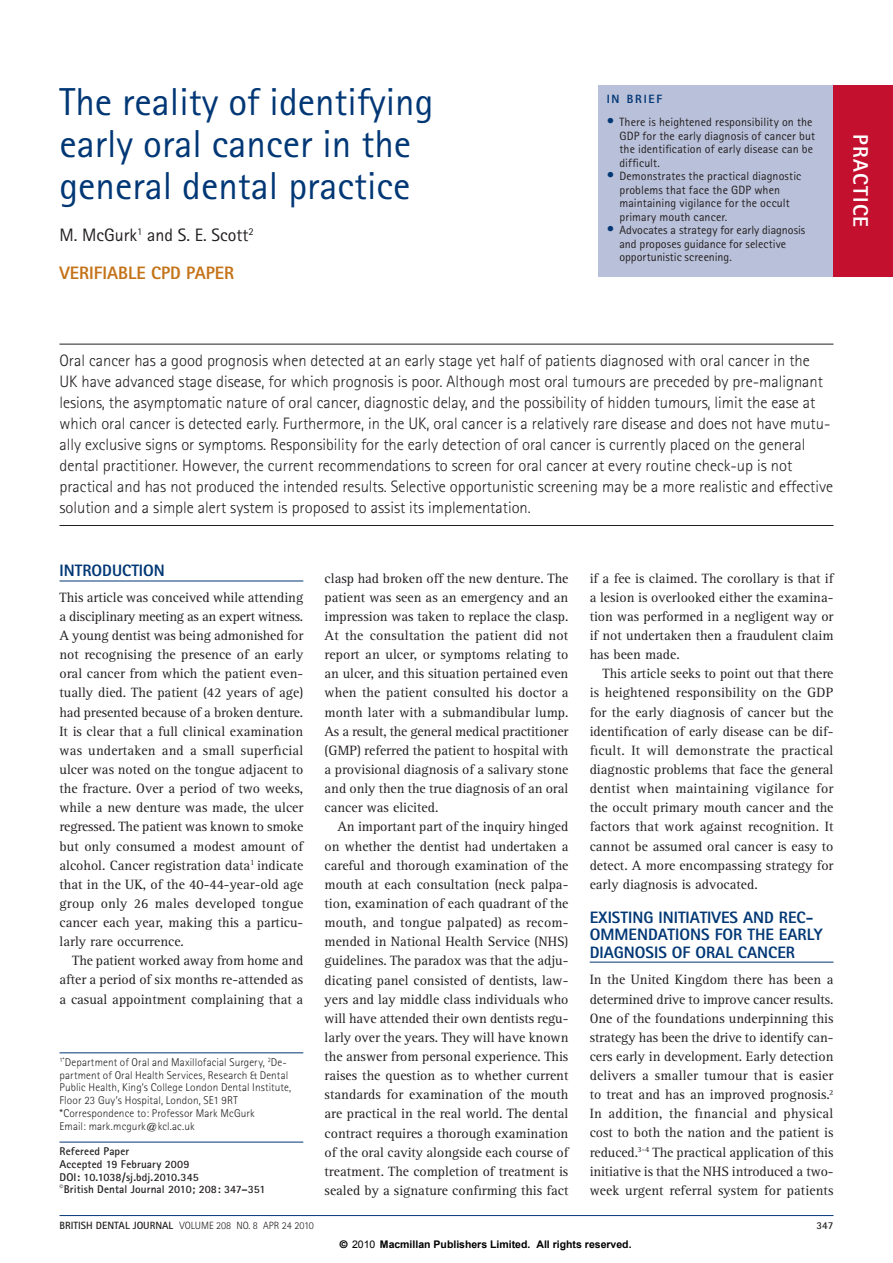
<style>
.page{position:relative;width:893px;height:1263px;background:#fff}
.page>*{position:absolute;margin:0;border:0;box-sizing:border-box;transform-origin:0 0}
.t1{font:39px/42px "Rotis Sans Serif";color:#013775}
.t2{font:800 21px "Rotis Sans Serif";letter-spacing:.055em;color:#fff}
.t3{font:18px/38px "Rotis Sans Serif";color:#231f20}
.t4{font:300 16.5px/21px "Rotis Sans Serif";color:#231f20}
.t5{font:800 16.5px/17.2px "Rotis Sans Serif";color:#013775}
.t6{font:13.95px/19.2px "Rotis Serif";color:#231f20;text-align:justify}
.t7{font:12px/13.5px "Rotis Sans Serif";letter-spacing:.005em;color:#231f20}
.t8{font:800 12px "Rotis Sans Serif";letter-spacing:.15em;color:#013775}
.t9{font:300 11.25px/12.8px "Rotis Sans Serif";letter-spacing:.01em;color:#231f20}
.t10{font:700 11.25px/12.8px "Rotis Sans Serif";letter-spacing:.01em;color:#231f20}
.t11{font:700 10.5px "Arial";color:#000}
.t12{font:300 10.5px "Rotis Sans Serif";color:#231f20}
.t13{font:700 10.5px "Rotis Sans Serif";color:#231f20}
.s1{font-weight:800;color:#c57319}
.s2{font-size:15px;color:#013775}
.s3{font-weight:700}
.s4{font-family:"Helvetica"}
.s5{font-weight:400}
</style>
<div class="page">
<hr style="left:59px;top:581px;width:244px;height:1px;background:#013775">
<hr style="left:59px;top:344px;width:774px;height:1px;background:#231f20">
<hr style="left:59px;top:525px;width:774px;height:1px;background:#231f20">
<hr style="left:590px;top:962px;width:243px;height:1px;background:#013775">
<hr style="left:59px;top:1052px;width:244px;height:1px;background:#013775">
<hr style="left:59px;top:1142px;width:244px;height:1px;background:#013775">
<div style="left:598px;top:85px;width:295px;height:191px;background:#b9c0d9"></div>
<div style="left:833px;top:85px;width:60px;height:191px;background:#c3102e"></div>
<hr style="left:59px;top:1215px;width:774px;height:1px;background:#013775">
<h1 class="t1" style="left:59px;top:85px;width:376px">The reality of identifying early oral cancer in the general dental practice</h1>
<p class="t3" style="left:59px;top:218px;width:196px">M. McGurk<sup>1</sup> and S. E. Scott<sup>2<br></sup><span class="s1">VERIFIABLE CPD PAPER</span></p>
<p class="t8" style="left:607px;top:94px;width:57px">IN BRIEF</p>
<p class="t7" style="left:619px;top:117px;width:197px;text-indent:-13px"><span class="s2">•</span> There is heightened responsibility on the GDP for the early diagnosis of cancer but the identification of early disease can be difficult.</p>
<p class="t7" style="left:619px;top:171px;width:183px;text-indent:-13px"><span class="s2">•</span> Demonstrates the practical diagnostic problems that face the GDP when maintaining vigilance for the occult primary mouth cancer.</p>
<p class="t7" style="left:619px;top:225px;width:187px;text-indent:-13px"><span class="s2">•</span> Advocates a strategy for early diagnosis and proposes guidance for selective opportunistic screening.</p>
<h2 class="t2" style="left:868px;top:134px;width:95px;rotate:90deg">PRACTICE</h2>
<p class="t4" style="left:59px;top:351px;width:775px">Oral cancer has a good prognosis when detected at an early stage yet half of patients diagnosed with oral cancer in the<br>UK have advanced stage disease, for which prognosis is poor. Although most oral tumours are preceded by pre-malignant lesions, the asymptomatic nature of oral cancer, diagnostic delay, and the possibility of hidden tumours, limit the ease at which oral cancer is detected early. Furthermore, in the UK, oral cancer is a relatively rare disease and does not have mutu&shy;ally exclusive signs or symptoms. Responsibility for the early detection of oral cancer is currently placed on the general dental practitioner. However, the current recommendations to screen for oral cancer at every routine check-up is not practical and has not produced the intended results. Selective opportunistic screening may be a more realistic and effective solution and a simple alert system is proposed to assist its implementation.</p>
<p class="t5" style="left:59px;top:564px;width:107px">INTRODUCTION</p>
<p class="t6" style="left:59px;top:589px;width:245px">This article was conceived while attending a disciplinary meeting as an expert witness.<br>A young dentist was being admonished for not recognising the presence of an early oral cancer from which the patient even&shy;tually died. The patient (42 years of age) had presented because of a broken denture.<br>It is clear that a full clinical examination was undertaken and a small superficial ulcer was noted on the tongue adjacent to the fracture. Over a period of two weeks, while a new denture was made, the ulcer regressed. The patient was known to smoke but only consumed a modest amount of alcohol. Cancer registration data<sup>1</sup> indicate that in the UK, of the 40-44-year-old age group only 26 males developed tongue cancer each year, making this a particu&shy;larly rare occurrence.</p>
<p class="t6" style="left:59px;top:952px;width:245px;text-indent:13px">The patient worked away from home and after a period of six months re-attended as a casual appointment complaining that a</p>
<p class="t9" style="left:59px;top:1057px;width:233px"><sup>1*</sup>Department of Oral and Maxillofacial Surgery, <sup>2</sup>De&shy;partment of Oral Health Services, Research &amp; Dental Public Health, King’s College London Dental Institute, Floor 23 Guy’s Hospital, London, SE1 9RT *Correspondence to: Professor Mark McGurk<br>Email: mark.mcgurk@kcl.ac.uk</p>
<p class="t10" style="left:59px;top:1146px;width:207px">Refereed Paper<br>Accepted 19 February 2009<br>DOI: 10.1038/sj.bdj.2010.345<br><sup>©</sup>British Dental Journal 2010; 208: 347–351</p>
<p class="t6" style="left:325px;top:570px;width:245px">clasp had broken off the new denture. The patient was seen as an emergency and an impression was taken to replace the clasp.<br>At the consultation the patient did not report an ulcer, or symptoms relating to an ulcer, and this situation pertained even when the patient consulted his doctor a month later with a submandibular lump.<br>As a result, the general medical practitioner (GMP) referred the patient to hospital with a provisional diagnosis of a salivary stone and only then the true diagnosis of an oral cancer was elicited.</p>
<p class="t6" style="left:325px;top:818px;width:245px;text-indent:13px">An important part of the inquiry hinged on whether the dentist had undertaken a careful and thorough examination of the mouth at each consultation (neck palpa&shy;tion, examination of each quadrant of the mouth, and tongue palpated) as recom&shy;mended in National Health Service (NHS) guidelines. The paradox was that the adju&shy;dicating panel consisted of dentists, law&shy;yers and lay middle class individuals who will have attended their own dentists regu&shy;larly over the years. They will have known the answer from personal experience. This raises the question as to whether current standards for examination of the mouth are practical in the real world. The dental contract requires a thorough examination of the oral cavity alongside each course of treatment. The completion of treatment is sealed by a signature confirming this fact</p>
<p class="t6" style="left:590px;top:570px;width:245px">if a fee is claimed. The corollary is that if a lesion is overlooked either the examina&shy;tion was performed in a negligent way or if not undertaken then a fraudulent claim has been made.</p>
<p class="t6" style="left:590px;top:665px;width:245px;text-indent:13px">This article seeks to point out that there is heightened responsibility on the GDP for the early diagnosis of cancer but the identification of early disease can be dif&shy;ficult. It will demonstrate the practical diagnostic problems that face the general dentist when maintaining vigilance for the occult primary mouth cancer and the factors that work against recognition. It cannot be assumed oral cancer is easy to detect. A more encompassing strategy for early diagnosis is advocated.</p>
<p class="t5" style="left:590px;top:910px;width:234px">EXISTING INITIATIVES AND REC-<br>OMMENDATIONS FOR THE EARLY<br>DIAGNOSIS OF ORAL CANCER</p>
<p class="t6" style="left:590px;top:971px;width:245px">In the United Kingdom there has been a determined drive to improve cancer results.<br>One of the foundations underpinning this strategy has been the drive to identify can&shy;cers early in development. Early detection delivers a smaller tumour that is easier to treat and has an improved prognosis.<sup>2<br></sup>In addition, the financial and physical cost to both the nation and the patient is reduced.<sup>3-4</sup> The practical application of this initiative is that the NHS introduced a two&shy;week urgent referral system for patients</p>
<p class="t12" style="left:59px;top:1221px;width:256px"><span class="s3">BRITISH DENTAL JOURNAL</span> VOLUME 208 NO. 8 APR 24 2010</p>
<p class="t13" style="left:816px;top:1221px;width:18px">347</p>
<p class="t11" style="left:340px;top:1237px;width:293px"><span class="s4">©</span> <span class="s5">2010</span> Macmillan Publishers Limited. All rights reserved.</p>
</div>
